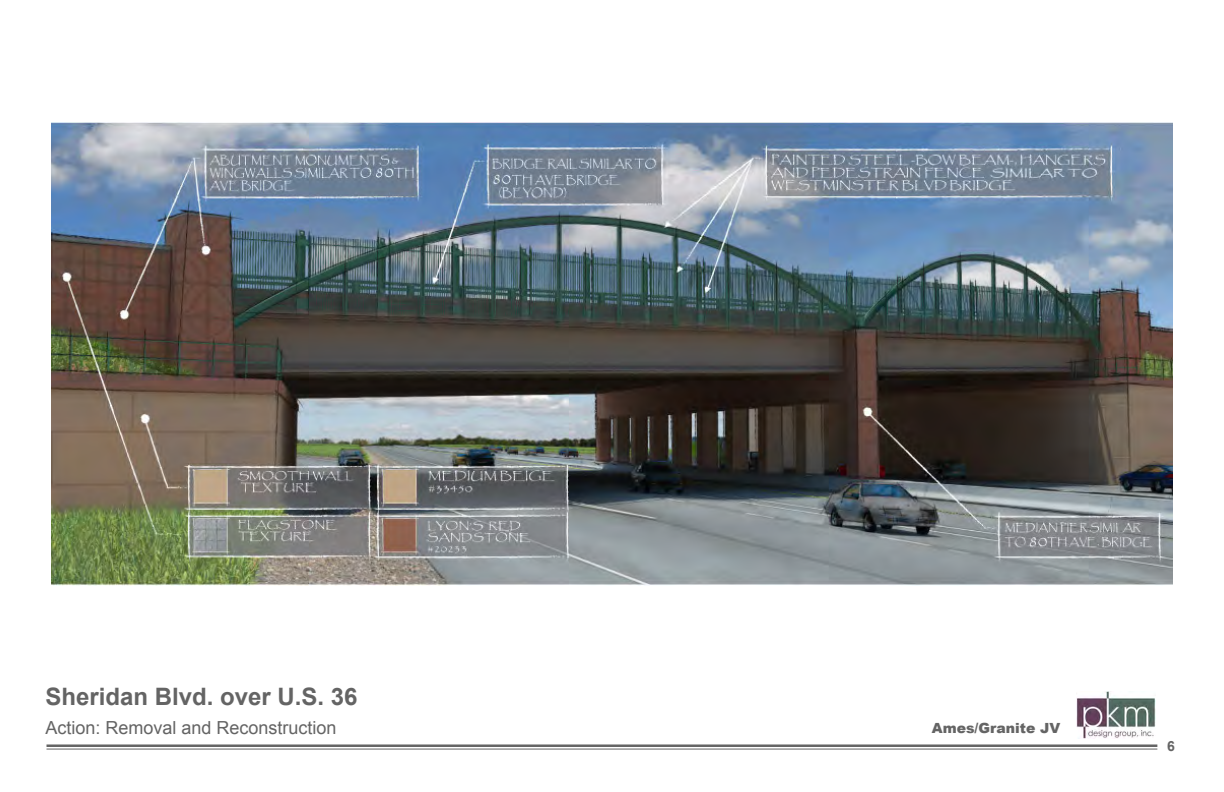
<style>
.page{position:relative;width:1224px;height:792px;background:#fff}
.page>*{position:absolute;margin:0;border:0;box-sizing:border-box;transform-origin:0 0}
.t1{font:700 24px "Arial";color:#646464}
.t2{font:18px "Arial";color:#646464}
.t3{font:900 14px "Arial";color:#646464}
.t4{font:700 14px "Arial";color:#646464}
</style>
<div class="page">
<hr style="left:47px;top:744px;width:1110px;height:3px;background:#646464">
<hr style="left:47px;top:749px;width:1110px;height:1px;background:#646464">
<img style="left:52px;top:122px;width:1120px;height:464px">
<img style="left:1076px;top:691px;width:80px;height:47px">
<p class="t1" style="left:46px;top:681px;width:314px">Sheridan Blvd. over U.S. 36</p>
<p class="t2" style="left:46px;top:716px;width:293px">Action: Removal and Reconstruction</p>
<p class="t3" style="left:932px;top:717px;width:130px">Ames/Granite JV</p>
<p class="t4" style="left:1167px;top:737px;width:9px">6</p>
</div>
